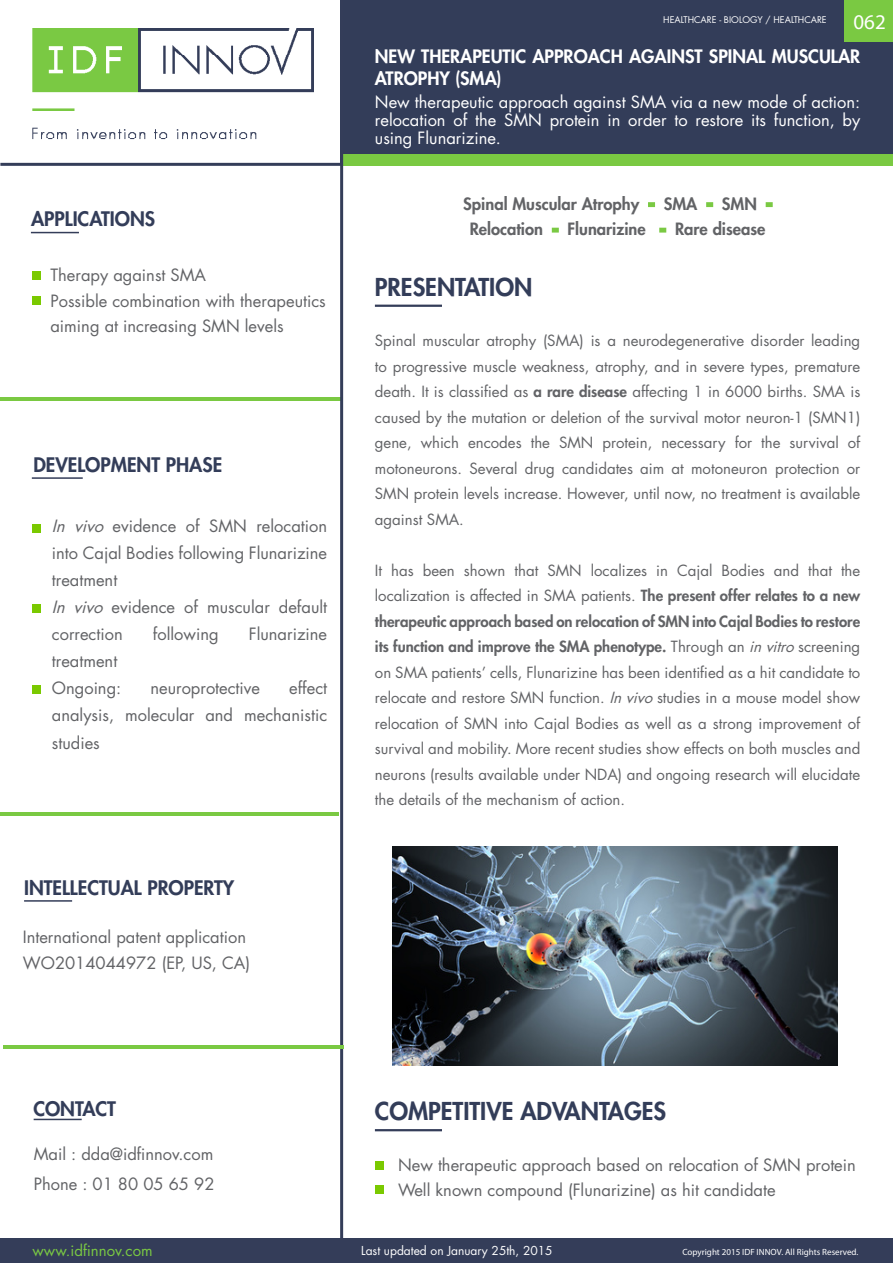
<style>
.page{position:relative;width:893px;height:1263px;background:#fff}
.page>*{position:absolute;margin:0;border:0;box-sizing:border-box;transform-origin:0 0}
.t1{font:800 24px "Futura Std";color:#333d59}
.t2{font:21px "Myriad Pro";color:#fff}
.t3{font:800 19.5px "Futura Std";color:#333d59}
.t4{font:800 18px/21.6px "Futura Std";color:#fff}
.t5{font:16.5px/27px "Futura Std";color:#626366}
.t6{font:16.5px/18px "Futura Std";color:#fff;text-align:justify}
.t7{font:800 16.5px/25.5px "Futura Std";color:#626366;text-align:center}
.t8{font:15px/25.5px "Futura Std";color:#626366;text-align:justify}
.t9{font:15px "Futura Std";color:#7ac943}
.t10{font:12px "Futura Std";color:#fff}
.t11{font:9px "Myriad Pro";color:#fff}
.t12{font:9px "Futura Std";color:#fff}
.s1{font-style:italic}
.s2{color:#7ac943}
.s3{font-weight:800}
</style>
<div class="page">
<hr style="left:0;top:812px;width:339px;height:3px;background:#7ac942">
<hr style="left:0;top:398px;width:340px;height:3px;background:#7ac942">
<div style="left:340px;top:0;width:553px;height:165px;background:#333d59"></div>
<div style="left:0;top:1239px;width:893px;height:24px;background:#343d59"></div>
<hr style="left:0;top:163px;width:343px;height:3px;background:#343d59">
<svg style="left:648px;top:202px;width:7px;height:5px"></svg>
<svg style="left:706px;top:202px;width:7px;height:5px"></svg>
<svg style="left:766px;top:202px;width:7px;height:5px"></svg>
<svg style="left:552px;top:228px;width:7px;height:5px"></svg>
<svg style="left:659px;top:228px;width:7px;height:5px"></svg>
<div style="left:343px;top:155px;width:550px;height:11px;background:#7ac942"></div>
<hr style="left:340px;top:0;width:3px;height:1263px;background:#343d59">
<div style="left:844px;top:0;width:49px;height:42px;background:#7ac942"></div>
<div style="left:32px;top:271px;width:8px;height:9px;background:#7ac900"></div>
<hr style="left:31px;top:232px;width:48px;height:1px;background:#343d59">
<hr style="left:32px;top:477px;width:51px;height:2px;background:#343d59">
<hr style="left:24px;top:900px;width:48px;height:2px;background:#343d59">
<hr style="left:34px;top:1119px;width:48px;height:1px;background:#343d59">
<hr style="left:375px;top:305px;width:67px;height:2px;background:#343d59">
<hr style="left:375px;top:1129px;width:67px;height:2px;background:#343d59">
<div style="left:375px;top:1161px;width:8px;height:8px;background:#7ac900"></div>
<div style="left:375px;top:1185px;width:8px;height:9px;background:#7ac900"></div>
<img style="left:32px;top:28px;width:281px;height:112px">
<div style="left:32px;top:296px;width:8px;height:9px;background:#7ac900"></div>
<img style="left:393px;top:846px;width:445px;height:219px">
<div style="left:32px;top:525px;width:8px;height:8px;background:#7ac900"></div>
<div style="left:32px;top:604px;width:8px;height:9px;background:#7ac900"></div>
<div style="left:33px;top:685px;width:8px;height:9px;background:#7ac900"></div>
<hr style="left:3px;top:1045px;width:340px;height:3px;background:#7ac942">
<h3 class="t3" style="left:31px;top:207px;width:125px">applications</h3>
<p class="t5" style="left:50px;top:263px;width:277px;line-height:25.5px">Therapy against SMA<br>Possible combination with therapeutics aiming at increasing SMN levels</p>
<h3 class="t3" style="left:33px;top:452px;width:190px">Development phase</h3>
<p class="t5" style="left:52px;top:512px;width:277px"><span class="s1">In vivo</span> evidence of SMN relocation into Cajal Bodies following Flunarizine treatment<br><span class="s1">In vivo</span> evidence of muscular default correction</p>
<p class="t5" style="left:153px;top:620px;width:67px">following</p>
<p class="t5" style="left:249px;top:620px;width:80px">Flunarizine</p>
<p class="t5" style="left:52px;top:647px;width:71px">treatment<br>Ongoing:</p>
<p class="t5" style="left:52px;top:674px;width:277px;text-align:right">effect<br>analysis, molecular and mechanistic</p>
<p class="t5" style="left:52px;top:730px;width:49px">studies</p>
<p class="t5" style="left:150px;top:674px;width:111px">neuroprotective</p>
<h3 class="t3" style="left:24px;top:875px;width:212px">Intellectual property</h3>
<p class="t5" style="left:23px;top:925px;width:229px;line-height:25.5px">International patent application<br>WO2014044972 (EP, US, CA)</p>
<p class="t12" style="left:663px;top:14px;width:67px">HEALTHCARE - biolo</p>
<p class="t12" style="left:750px;top:14px;width:30px">gy / healthcare</p>
<h2 class="t2" style="left:853px;top:9px;width:34px">062</h2>
<p class="t4" style="left:375px;top:46px;width:487px">New Therapeutic Approach against Spinal Muscular<br>Atrophy (SMA)</p>
<p class="t6" style="left:375px;top:93px;width:487px">New therapeutic approach against SMA via a new mode of action: relocation of the SMN protein in order to restore its function, by using Flunarizine.</p>
<p class="t7" style="left:463px;top:191px;width:310px">Spinal Muscular Atrophy <span class="s2">-</span> SMA <span class="s2">-</span> SMN <span class="s2">-<br></span>Relocation <span class="s2">-</span> Flunarizine <span class="s2">-</span> Rare disease</p>
<h1 class="t1" style="left:375px;top:271px;width:154px">PResentation</h1>
<p class="t8" style="left:375px;top:328px;width:487px">Spinal muscular atrophy (SMA) is a neurodegenerative disorder leading to progressive muscle weakness, atrophy, and in severe types, premature death. It is classified as <span class="s3">a rare disease</span> affecting 1 in 6000 births. SMA is caused by the mutation or deletion of the survival motor neuron-1 (SMN1) gene, which encodes the SMN protein, necessary for the survival of motoneurons. Several drug candidates aim at motoneuron protection or SMN protein levels increase. However, until now, no treatment is available against SMA.</p>
<p class="t8" style="left:375px;top:558px;width:487px">It has been shown that SMN localizes in Cajal Bodies and that the localization is affected in SMA patients. <span class="s3">The present offer relates to a new therapeutic approach based on relocation of SMN into Cajal Bodies to restore its function and improve the SMA phenotype.</span> Through an <span class="s1">invitro</span>screening on SMA patients’ cells, Flunarizine has been identified as a hit candidate to relocate and restore SMN function. <span class="s1">Invivo</span>studies in a mouse model show relocation of SMN into Cajal Bodies as well as a strong improvement of survival and mobility. More recent studies show effects on both muscles and neurons (results available under NDA) and ongoing research will elucidate the details of the mechanism of action.</p>
<h3 class="t3" style="left:33px;top:1097px;width:81px">contact</h3>
<p class="t5" style="left:34px;top:1139px;width:182px;line-height:30px">Mail : dda@idfinnov.com<br>Phone : 01 80 05 65 92</p>
<p class="t9" style="left:33px;top:1241px;width:122px">www.idfinnov.com</p>
<h1 class="t1" style="left:375px;top:1096px;width:293px">Competitive advantages</h1>
<p class="t5" style="left:398px;top:1152px;width:459px;line-height:25.5px">New therapeutic approach based on relocation of SMN protein<br>Well known compound (Flunarizine) as hit candidate</p>
<p class="t10" style="left:361px;top:1243px;width:193px">Last updated on January 25th, 2015</p>
<p class="t11" style="left:682px;top:1246px;width:177px">Copyright 2015 IDF INNOV. All Rights Reserved.</p>
</div>
